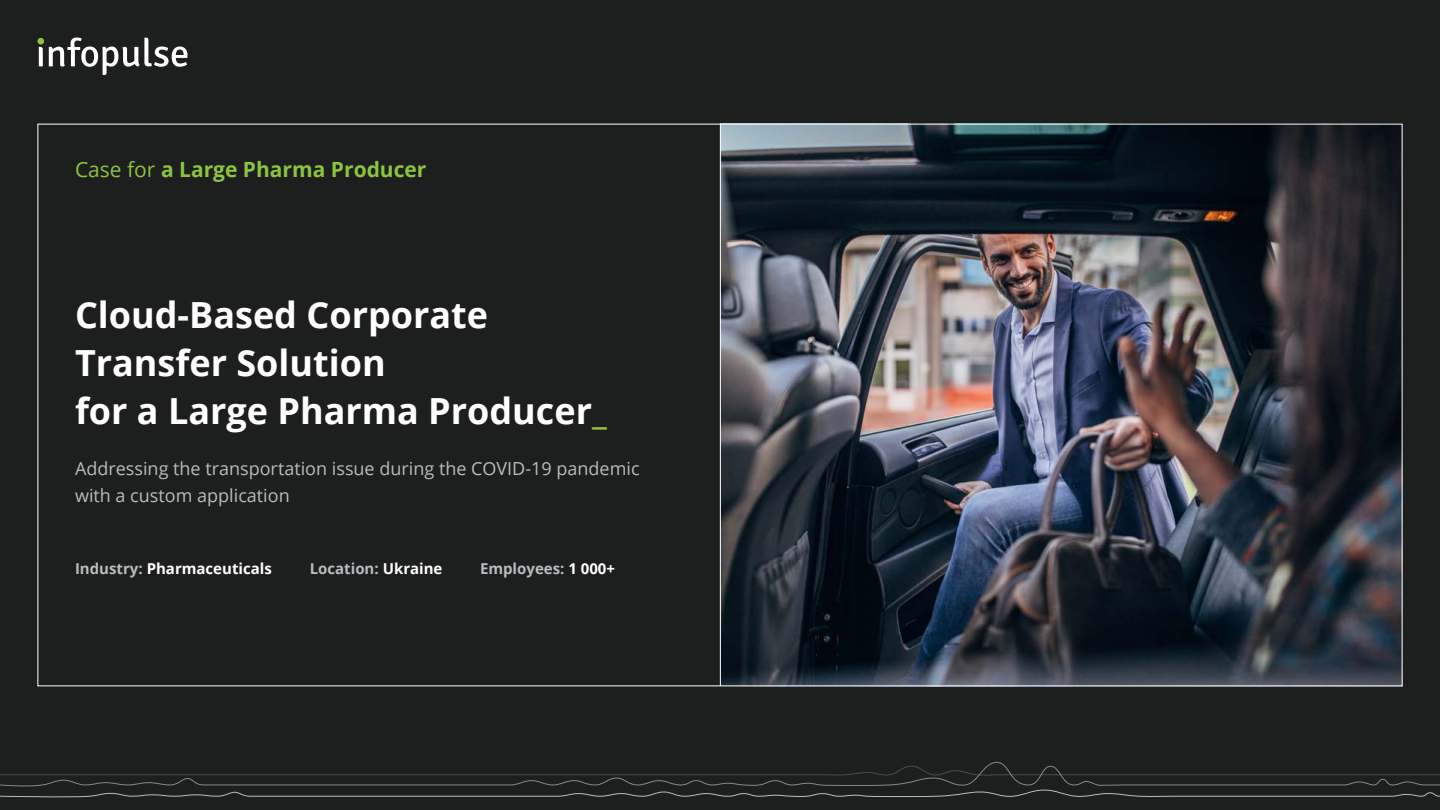
<style>
.page{position:relative;width:1440px;height:810px;background:#1d1e1e}
.page>*{position:absolute;margin:0;border:0;box-sizing:border-box;transform-origin:0 0}
.t1{font:700 36px/48px "Open Sans";color:#fff}
.t2{font:700 21px "Open Sans";color:#8bc53f}
.t3{font:18px/27px "Open Sans";color:#b5bec0}
.t4{font:700 15px "Open Sans";color:#b5bec0}
.t5{font:700 15px "Open Sans";color:#fff}
.s1{font-weight:400}
.s2{color:#8bc53f}
.s3{color:#b5bec0}
.s4{color:#fff}
</style>
<div class="page">
<svg style="left:38px;top:37px;width:150px;height:38px"></svg>
<svg style="left:0;top:762px;width:1440px;height:36px"></svg>
<img style="left:722px;top:126px;width:678px;height:558px">
<p class="t2" style="left:75px;top:155px;width:353px"><span class="s1">Case for</span> a Large Pharma Producer</p>
<h1 class="t1" style="left:75px;top:290px;width:533px">Cloud-Based Corporate<br>Transfer Solution<br>for a Large Pharma Producer<span class="s2">_</span></h1>
<p class="t3" style="left:75px;top:455px;width:566px">Addressing the transportation issue during the COVID-19 pandemic with a custom application</p>
<p class="t5" style="left:75px;top:558px;width:198px"><span class="s3">Industry:</span> Pharmaceuticals</p>
<p class="t4" style="left:310px;top:558px;width:134px">Location: <span class="s4">Ukraine</span></p>
<p class="t4" style="left:480px;top:558px;width:137px">Employees: <span class="s4">1 000+</span></p>
</div>
